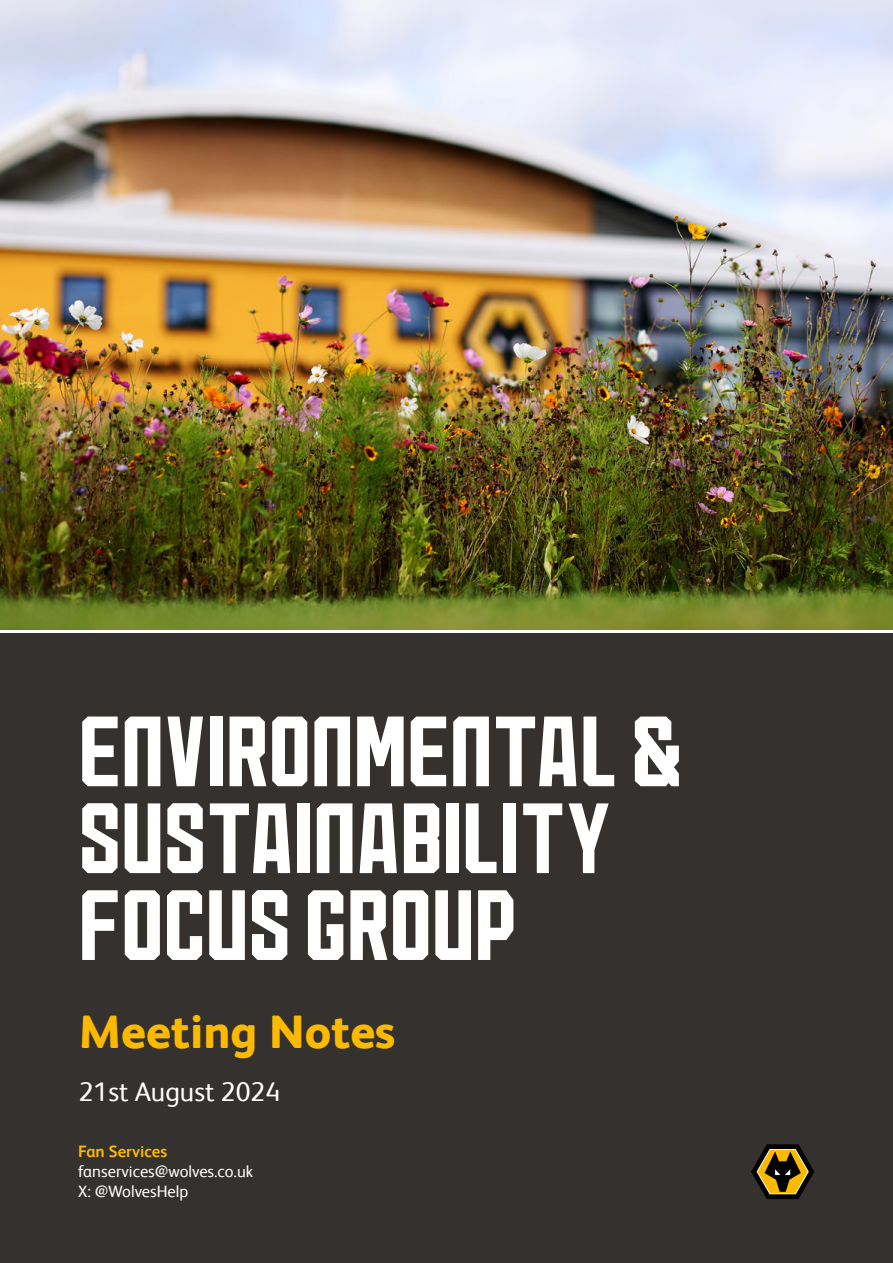
<style>
.page{position:relative;width:893px;height:1263px;background:#35312e}
.page>*{position:absolute;margin:0;border:0;box-sizing:border-box;transform-origin:0 0}
.t1{font:104.85px/86.8px "Wolves";color:#fff}
.t2{font:800 47.1px "FS Albert Pro";color:#fbba00}
.t3{font:27px "FS Albert Pro";color:#fff}
.t4{font:16.5px/19.8px "FS Albert Pro";color:#fff}
.t5{font:700 16.5px "FS Albert Pro";color:#fbba00}
</style>
<div class="page">
<img style="left:0;top:0;width:893px;height:633px">
<svg style="left:751px;top:1144px;width:63px;height:55px"></svg>
<p class="t1" style="left:79px;top:714px;width:605px">ENVIRONMENTAL &amp;<br>SUSTAINABILITY<br>FOCUS GROUP</p>
<p class="t2" style="left:79px;top:995px;width:318px">Meeting Notes</p>
<p class="t3" style="left:79px;top:1072px;width:203px">21st August 2024</p>
<p class="t5" style="left:78px;top:1140px;width:90px">Fan Services</p>
<p class="t4" style="left:78px;top:1160px;width:176px">fanservices@wolves.co.uk<br>X: @WolvesHelp</p>
</div>
